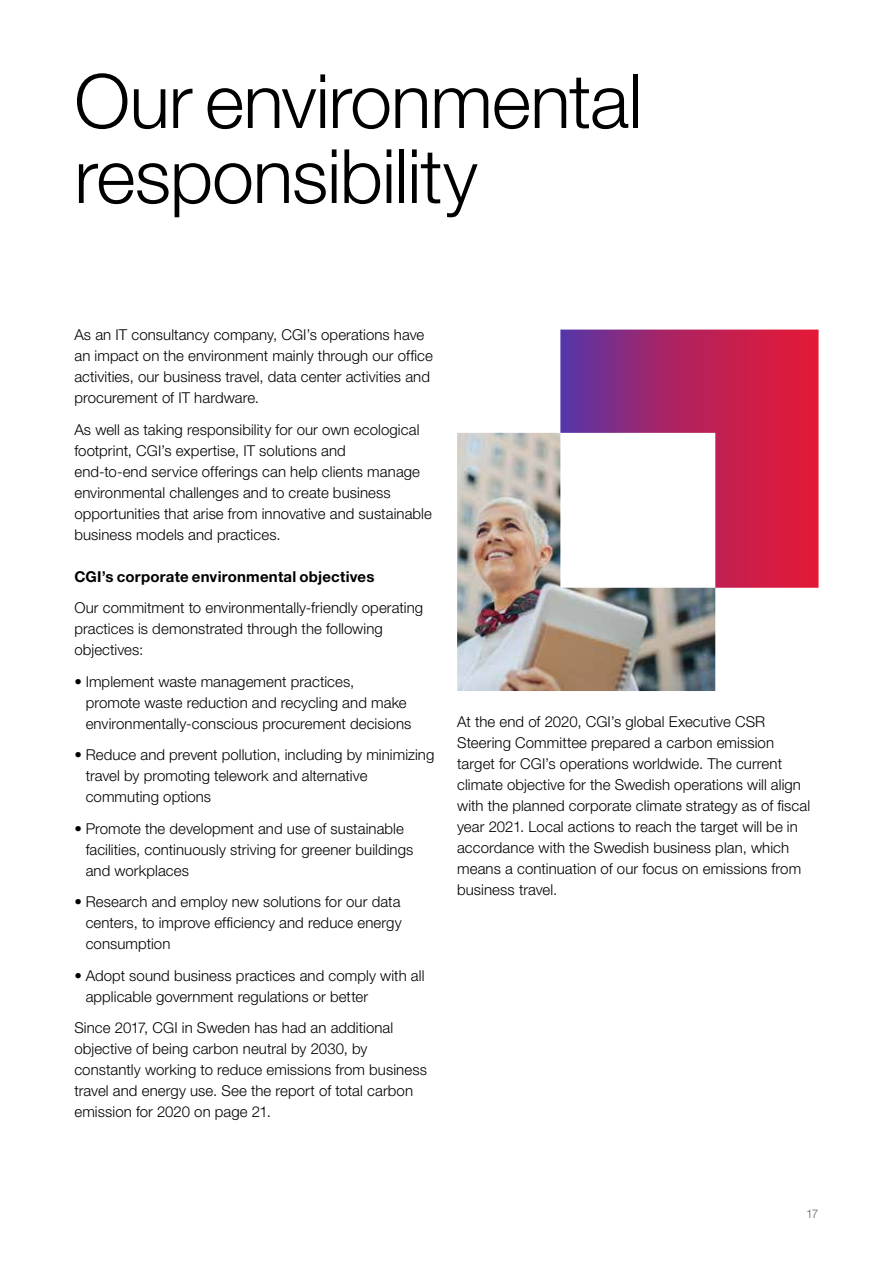
<style>
.page{position:relative;width:893px;height:1263px;background:#fff}
.page>*{position:absolute;margin:0;border:0;box-sizing:border-box;transform-origin:0 0}
.t1{font:300 75px/75px "Helvetica Neue LT Pro";letter-spacing:-.01em;color:#000}
.t2{font:300 15px/21px "Helvetica Neue LT Pro";letter-spacing:.005em;color:#000}
.t3{font:700 15px "Helvetica Neue LT Pro";letter-spacing:.015em;color:#000}
.t4{font:300 12px "Helvetica Neue LT Pro";color:#636466}
</style>
<div class="page">
<svg style="left:560px;top:330px;width:259px;height:258px;background:#ba2258"></svg>
<img style="left:457px;top:433px;width:258px;height:258px">
<h1 class="t1" style="left:74px;top:62px;width:569px">Our environmental responsibility</h1>
<p class="t2" style="left:74px;top:324px;width:360px">As an IT consultancy company, CGI’s operations have an impact on the environment mainly through our office activities, our business travel, data center activities and procurement of IT hardware.</p>
<p class="t2" style="left:74px;top:419px;width:359px">As well as taking responsibility for our own ecological footprint, CGI’s expertise, IT solutions and<br>end-to-end service offerings can help clients manage environmental challenges and to create business opportunities that arise from innovative and sustainable business models and practices.</p>
<p class="t3" style="left:74px;top:567px;width:302px">CGI’s corporate environmental objectives</p>
<p class="t2" style="left:74px;top:597px;width:350px">Our commitment to environmentally-friendly operating practices is demonstrated through the following objectives:</p>
<p class="t2" style="left:86px;top:671px;width:327px;text-indent:-11px">• Implement waste management practices, promote waste reduction and recycling and make environmentally-conscious procurement decisions</p>
<p class="t2" style="left:86px;top:744px;width:350px;text-indent:-11px">• Reduce and prevent pollution, including by minimizing travel by promoting telework and alternative commuting options</p>
<p class="t2" style="left:86px;top:818px;width:329px;text-indent:-11px">• Promote the development and use of sustainable facilities, continuously striving for greener buildings and workplaces</p>
<p class="t2" style="left:86px;top:891px;width:317px;text-align:justify;text-indent:-11px">• Research and employ new solutions for our data centers, to improve efficiency and reduce energy consumption</p>
<p class="t2" style="left:86px;top:965px;width:340px;text-indent:-11px">• Adopt sound business practices and comply with all applicable government regulations or better</p>
<p class="t2" style="left:74px;top:1017px;width:354px">Since 2017, CGI in Sweden has had an additional objective of being carbon neutral by 2030, by constantly working to reduce emissions from business travel and energy use. See the report of total carbon emission for 2020 on page 21.</p>
<p class="t2" style="left:457px;top:711px;width:354px">At the end of 2020, CGI’s global Executive CSR Steering Committee prepared a carbon emission target for CGI’s operations worldwide. The current climate objective for the Swedish operations will align with the planned corporate climate strategy as of fiscal year 2021. Local actions to reach the target will be in accordance with the Swedish business plan, which means a continuation of our focus on emissions from business travel.</p>
<p class="t4" style="left:806px;top:1207px;width:14px">17</p>
</div>
